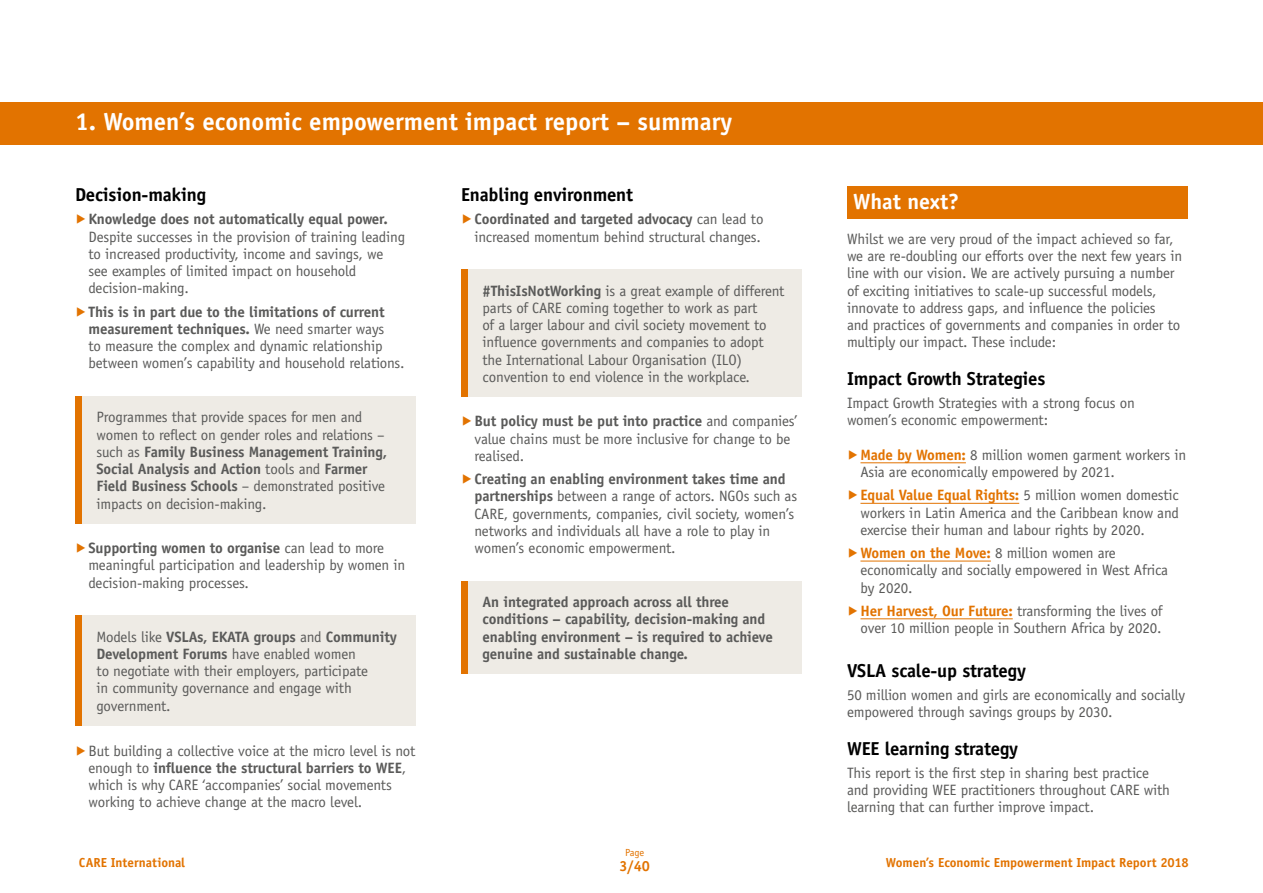
<style>
.page{position:relative;width:1263px;height:893px;background:#fff}
.page>*{position:absolute;margin:0;border:0;box-sizing:border-box;transform-origin:0 0}
.t1{font:700 24.75px "Officina Sans Std";color:#fff}
.t2{font:700 22.05px "Officina Sans Std";color:#fff}
.t3{font:700 18.75px "Officina Sans Std";letter-spacing:-.01em;color:#000}
.t4{font:15px/17.2px "Officina Sans Std";letter-spacing:-.01em;color:#5a5a59}
.t5{font:700 15px/17.2px "Officina Sans Std";letter-spacing:-.01em;color:#5a5a59}
.t6{font:700 14.55px "Officina Sans Std";color:#e27300}
.t7{font:700 13.05px "Officina Sans Std";letter-spacing:-.005em;color:#e27300}
.t8{font:10.35px "Officina Sans Std";color:#e27300}
.s1{color:#e27300}
.s2{font-weight:700}
.s3{font-weight:700;color:#e27300}
</style>
<div class="page">
<div style="left:0;top:102px;width:1263px;height:42px;background:#e27300"></div>
<div style="left:82px;top:396px;width:334px;height:127px;background:#eeebe5"></div>
<div style="left:75px;top:396px;width:7px;height:127px;background:#e27300"></div>
<div style="left:82px;top:616px;width:334px;height:110px;background:#eeebe5"></div>
<div style="left:75px;top:616px;width:7px;height:110px;background:#e27300"></div>
<div style="left:467px;top:270px;width:335px;height:127px;background:#eeebe5"></div>
<div style="left:461px;top:270px;width:6px;height:127px;background:#e27300"></div>
<div style="left:467px;top:581px;width:335px;height:93px;background:#eeebe5"></div>
<div style="left:461px;top:581px;width:6px;height:92px;background:#e27300"></div>
<div style="left:847px;top:186px;width:341px;height:32px;background:#e27300"></div>
<hr style="left:860px;top:462px;width:106px;height:1px;background:#e27300">
<hr style="left:860px;top:503px;width:159px;height:1px;background:#e27300">
<hr style="left:860px;top:561px;width:131px;height:1px;background:#e27300">
<hr style="left:860px;top:618px;width:153px;height:1px;background:#e27300">
<h1 class="t1" style="left:75px;top:107px;width:659px">1. Women’s economic empowerment impact report – summary</h1>
<p class="t3" style="left:75px;top:183px;width:133px">Decision-making</p>
<p class="t4" style="left:88px;top:211px;width:318px;text-indent:-13px"><span class="s1">▶</span><span class="s2">Knowledge does not automatically equal power.<br></span>Despite successes in the provision of training leading to increased productivity, income and savings, we see examples of limited impact on household decision-making.</p>
<p class="t4" style="left:88px;top:303px;width:317px;text-indent:-14px"><span class="s1">▶</span><span class="s2">This is in part due to the limitations of current measurement techniques.</span> We need smarter ways<br>to measure the complex and dynamic relationship between women’s capability and household relations.</p>
<p class="t4" style="left:97px;top:409px;width:292px">Programmes that provide spaces for men and women to reflect on gender roles and relations – such as <span class="s2">Family Business Management Training, Social Analysis and Action</span> tools and <span class="s2">Farmer Field Business Schools</span> – demonstrated positive impacts on decision-making.</p>
<p class="t4" style="left:88px;top:540px;width:318px;text-indent:-14px"><span class="s1">▶</span><span class="s2">Supporting women to organise</span> can lead to more meaningful participation and leadership by women in decision-making processes.</p>
<p class="t4" style="left:97px;top:628px;width:302px">Models like <span class="s2">VSLAs, EKATA groups</span> and <span class="s2">Community Development Forums</span> have enabled women<br>to negotiate with their employers, participate<br>in community governance and engage with government.</p>
<p class="t4" style="left:88px;top:742px;width:328px;text-indent:-14px"><span class="s1">▶</span>But building a collective voice at the micro level is not enough to <span class="s2">influence the structural barriers to WEE</span>, which is why CARE ‘accompanies’ social movements working to achieve change at the macro level.</p>
<p class="t3" style="left:461px;top:183px;width:174px">Enabling environment</p>
<p class="t4" style="left:461px;top:211px;width:304px;text-align:right"><span class="s1">▶</span><span class="s2">Coordinated and targeted advocacy</span> can lead to increased momentum behind structural changes.</p>
<p class="t4" style="left:482px;top:282px;width:304px"><span class="s2">#ThisIsNotWorking</span> is a great example of different parts of CARE coming together to work as part<br>of a larger labour and civil society movement to influence governments and companies to adopt the International Labour Organisation (ILO) convention to end violence in the workplace.</p>
<p class="t4" style="left:474px;top:413px;width:324px;text-indent:-14px"><span class="s1">▶</span><span class="s2">But policy must be put into practice</span> and companies’ value chains must be more inclusive for change to be realised.</p>
<p class="t4" style="left:474px;top:471px;width:324px;text-indent:-14px"><span class="s1">▶</span><span class="s2">Creating an enabling environment takes time and partnerships</span> between a range of actors. NGOs such as CARE, governments, companies, civil society, women’s networks and individuals all have a role to play in women’s economic empowerment.</p>
<p class="t5" style="left:482px;top:593px;width:292px">An integrated approach across all three conditions – capability, decision-making and enabling environment – is required to achieve genuine and sustainable change.</p>
<h2 class="t2" style="left:853px;top:188px;width:108px">What next?</h2>
<p class="t4" style="left:847px;top:230px;width:337px">Whilst we are very proud of the impact achieved so far, we are re-doubling our efforts over the next few years in line with our vision. We are actively pursuing a number of exciting initiatives to scale-up successful models, innovate to address gaps, and influence the policies<br>and practices of governments and companies in order to multiply our impact. These include:</p>
<p class="t3" style="left:847px;top:367px;width:200px">Impact Growth Strategies</p>
<p class="t4" style="left:847px;top:394px;width:289px">Impact Growth Strategies with a strong focus on women’s economic empowerment:</p>
<p class="t4" style="left:860px;top:446px;width:327px;text-indent:-14px"><span class="s1">▶</span><span class="s3">Made by Women:</span> 8 million women garment workers in<br>Asia are economically empowered by 2021.</p>
<p class="t4" style="left:860px;top:487px;width:320px;text-align:justify;text-indent:-14px"><span class="s1">▶</span><span class="s3">Equal Value Equal Rights:</span> 5 million women domestic workers in Latin America and the Caribbean know and exercise their human and labour rights by 2020.</p>
<p class="t4" style="left:860px;top:544px;width:309px;text-indent:-14px"><span class="s1">▶</span><span class="s3">Women on the Move:</span> 8 million women are economically and socially empowered in West Africa by 2020.</p>
<p class="t4" style="left:847px;top:602px;width:317px;text-align:right"><span class="s1">▶</span><span class="s3">Her Harvest, Our Future:</span> transforming the lives of over 10 million people in Southern Africa by 2020.</p>
<p class="t3" style="left:847px;top:658px;width:181px">VSLA scale-up strategy</p>
<p class="t4" style="left:847px;top:686px;width:340px">50 million women and girls are economically and socially empowered through savings groups by 2030.</p>
<p class="t3" style="left:847px;top:736px;width:173px">WEE learning strategy</p>
<p class="t4" style="left:847px;top:764px;width:325px">This report is the first step in sharing best practice and providing WEE practitioners throughout CARE with learning that can further improve impact.</p>
<p class="t8" style="left:625px;top:846px;width:21px">Page</p>
<p class="t7" style="left:79px;top:855px;width:108px">CARE International</p>
<p class="t6" style="left:619px;top:857px;width:32px">3/40</p>
<p class="t7" style="left:886px;top:855px;width:304px">Women’s Economic Empowerment Impact Report 2018</p>
</div>
